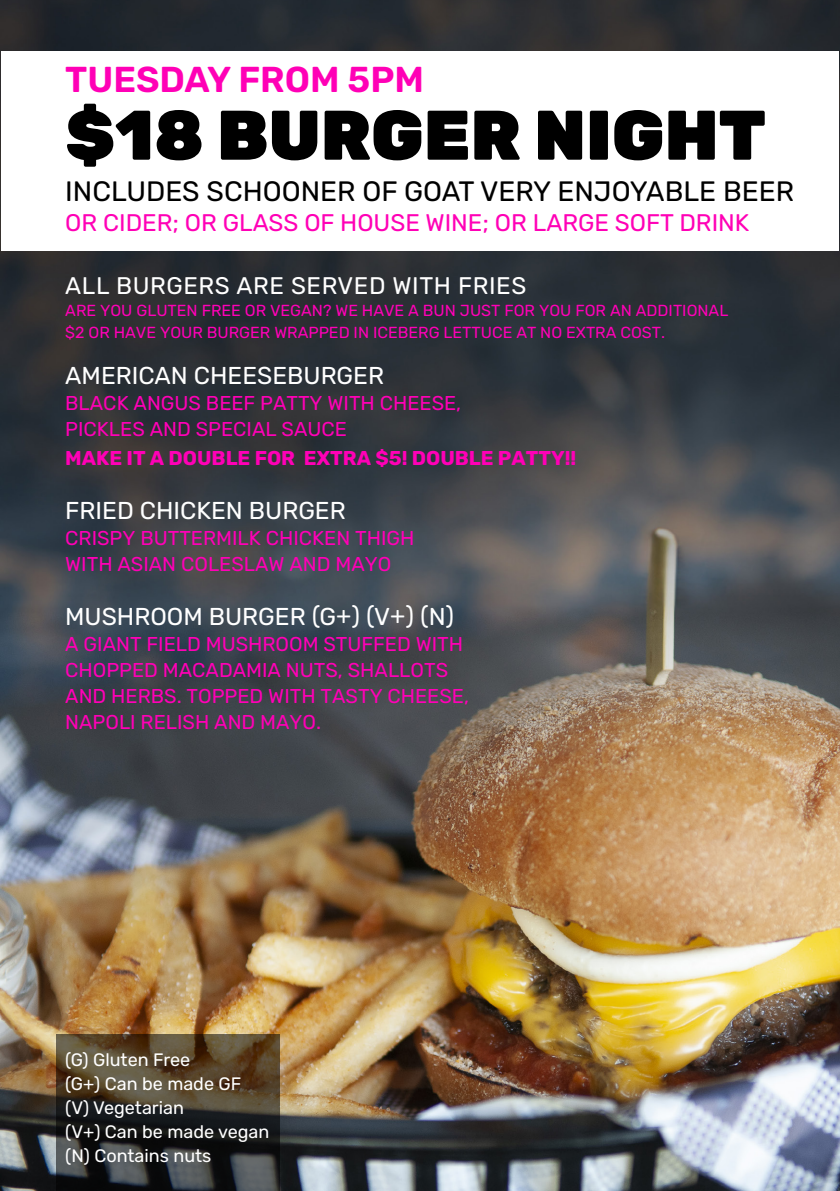
<style>
.page{position:relative;width:840px;height:1191px;background:#fff}
.page>*{position:absolute;margin:0;border:0;box-sizing:border-box;transform-origin:0 0}
.t1{font:900 70px "Rubik";color:#000}
.t2{font:600 36px "Rubik";color:#ff00b6}
.t3{font:28px "Rubik";color:#000}
.t4{font:24.4px "Rubik";color:#fff}
.t5{font:24px "Rubik";color:#ff00b6}
.t6{font:24px "Rubik";letter-spacing:.025em;color:#fff}
.t7{font:20px/26px "Rubik";color:#ff00b6}
.t8{font:700 20px "Rubik";color:#ff00b6}
.t9{font:18px/24px "Rubik";color:#fff}
.t10{font:16px/22px "Rubik";color:#ff00b6}
</style>
<div class="page">
<img style="left:0;top:0;width:839px;height:1191px">
<div style="left:1px;top:51px;width:837px;height:200px;background:#fff"></div>
<svg style="left:57px;top:1034px;width:223px;height:157px;background:#3d372c"></svg>
<h2 class="t2" style="left:65px;top:59px;width:360px">TUESDAY FROM 5PM</h2>
<h1 class="t1" style="left:65px;top:94px;width:701px">$18 BURGER NIGHT</h1>
<h3 class="t3" style="left:65px;top:175px;width:730px">INCLUDES SCHOONER OF GOAT VERY ENJOYABLE BEER</h3>
<p class="t5" style="left:65px;top:209px;width:685px">OR CIDER; OR GLASS OF HOUSE WINE; OR LARGE SOFT DRINK</p>
<p class="t6" style="left:65px;top:272px;width:462px">ALL BURGERS ARE SERVED WITH FRIES</p>
<p class="t10" style="left:65px;top:300px;width:664px">ARE YOU GLUTEN FREE OR VEGAN? WE HAVE A BUN JUST FOR YOU FOR AN ADDITIONAL $2 OR HAVE YOUR BURGER WRAPPED IN ICEBERG LETTUCE AT NO EXTRA COST.</p>
<p class="t4" style="left:65px;top:362px;width:320px">AMERICAN CHEESEBURGER</p>
<p class="t7" style="left:65px;top:391px;width:397px">BLACK ANGUS BEEF PATTY WITH CHEESE,<br>PICKLES AND SPECIAL SAUCE</p>
<p class="t8" style="left:65px;top:447px;width:512px">MAKE IT A DOUBLE FOR EXTRA $5! DOUBLE PATTY!!</p>
<p class="t4" style="left:65px;top:497px;width:282px">FRIED CHICKEN BURGER</p>
<p class="t7" style="left:65px;top:526px;width:350px">CRISPY BUTTERMILK CHICKEN THIGH<br>WITH ASIAN COLESLAW AND MAYO</p>
<p class="t4" style="left:65px;top:602px;width:390px">MUSHROOM BURGER (G+) (V+) (N)</p>
<p class="t7" style="left:65px;top:631px;width:405px">A GIANT FIELD MUSHROOM STUFFED WITH<br>CHOPPED MACADAMIA NUTS, SHALLOTS<br>AND HERBS. TOPPED WITH TASTY CHEESE,<br>NAPOLI RELISH AND MAYO.</p>
<p class="t9" style="left:65px;top:1047px;width:206px">(G) Gluten Free<br>(G+) Can be made GF (V) Vegetarian<br>(V+) Can be made vegan (N) Contains nuts</p>
</div>
